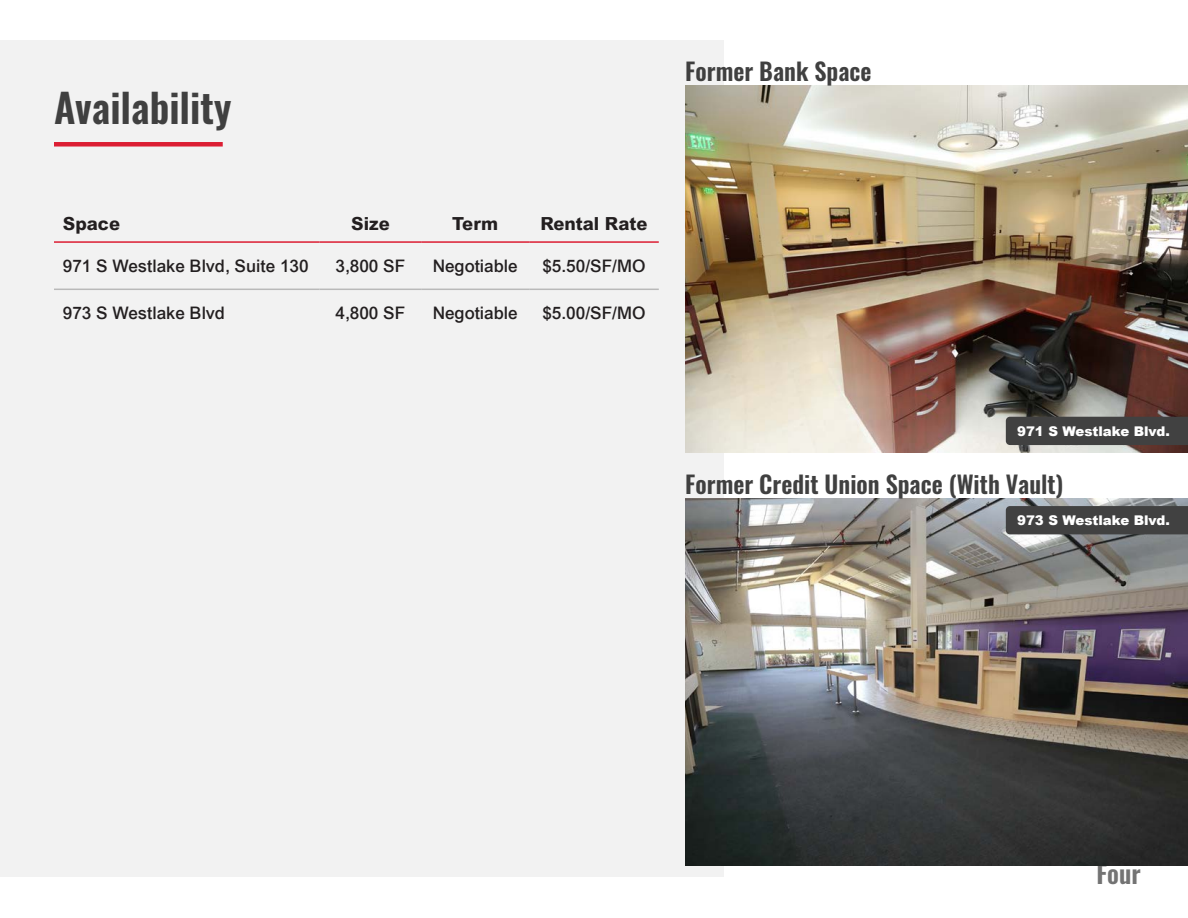
<style>
.page{position:relative;width:1188px;height:918px;background:#fff}
.page>*{position:absolute;margin:0;border:0;box-sizing:border-box;transform-origin:0 0}
.t1{font:600 39.9px "Oswald";color:#404040}
.t2{font:600 25.2px "Oswald";color:#737373}
.t3{font:600 24px "Oswald";color:#404040}
.t4{font:800 18px "Arial";color:#231f20}
.t5{font:500 17.25px "Arial";color:#231f20}
.t6{font:13.35px "Arial MT Black";color:#fff}
</style>
<div class="page">
<div style="left:0;top:40px;width:724px;height:838px;background:#f2f2f2"></div>
<hr style="left:54px;top:289px;width:266px;height:1px;background:#b9b9b9">
<hr style="left:320px;top:289px;width:101px;height:1px;background:#b9b9b9">
<hr style="left:421px;top:289px;width:108px;height:1px;background:#b9b9b9">
<hr style="left:529px;top:289px;width:130px;height:1px;background:#b9b9b9">
<hr style="left:54px;top:241px;width:266px;height:2px;background:#dc1e33">
<hr style="left:320px;top:241px;width:101px;height:2px;background:#dc1e33">
<hr style="left:421px;top:241px;width:108px;height:2px;background:#dc1e33">
<hr style="left:529px;top:241px;width:130px;height:2px;background:#dc1e33">
<div style="left:54px;top:142px;width:169px;height:5px;background:#dc1e33"></div>
<img style="left:685px;top:85px;width:503px;height:368px">
<div style="left:1006px;top:417px;width:182px;height:28px;background:#414141"></div>
<img style="left:685px;top:499px;width:503px;height:367px">
<div style="left:1006px;top:506px;width:182px;height:28px;background:#414141"></div>
<p class="t1" style="left:54px;top:87px;width:179px">Availability</p>
<p class="t4" style="left:63px;top:212px;width:59px">Space</p>
<p class="t4" style="left:351px;top:212px;width:40px">Size</p>
<p class="t4" style="left:452px;top:212px;width:47px">Term</p>
<p class="t4" style="left:540px;top:212px;width:109px">Rental Rate</p>
<p class="t5" style="left:63px;top:256px;width:247px">971 S Westlake Blvd, Suite 130</p>
<p class="t5" style="left:336px;top:256px;width:71px">3,800 SF</p>
<p class="t5" style="left:433px;top:256px;width:86px">Negotiable</p>
<p class="t5" style="left:542px;top:256px;width:105px">$5.50/SF/MO</p>
<p class="t5" style="left:63px;top:303px;width:164px">973 S Westlake Blvd</p>
<p class="t5" style="left:336px;top:303px;width:71px">4,800 SF</p>
<p class="t5" style="left:433px;top:303px;width:86px">Negotiable</p>
<p class="t5" style="left:542px;top:303px;width:105px">$5.00/SF/MO</p>
<p class="t3" style="left:685px;top:59px;width:188px">Former Bank Space</p>
<p class="t6" style="left:1017px;top:424px;width:154px">971 S Westlake Blvd.</p>
<p class="t3" style="left:685px;top:472px;width:380px">Former Credit Union Space (With Vault)</p>
<p class="t6" style="left:1017px;top:513px;width:154px">973 S Westlake Blvd.</p>
<p class="t2" style="left:1096px;top:861px;width:46px">Four</p>
</div>
